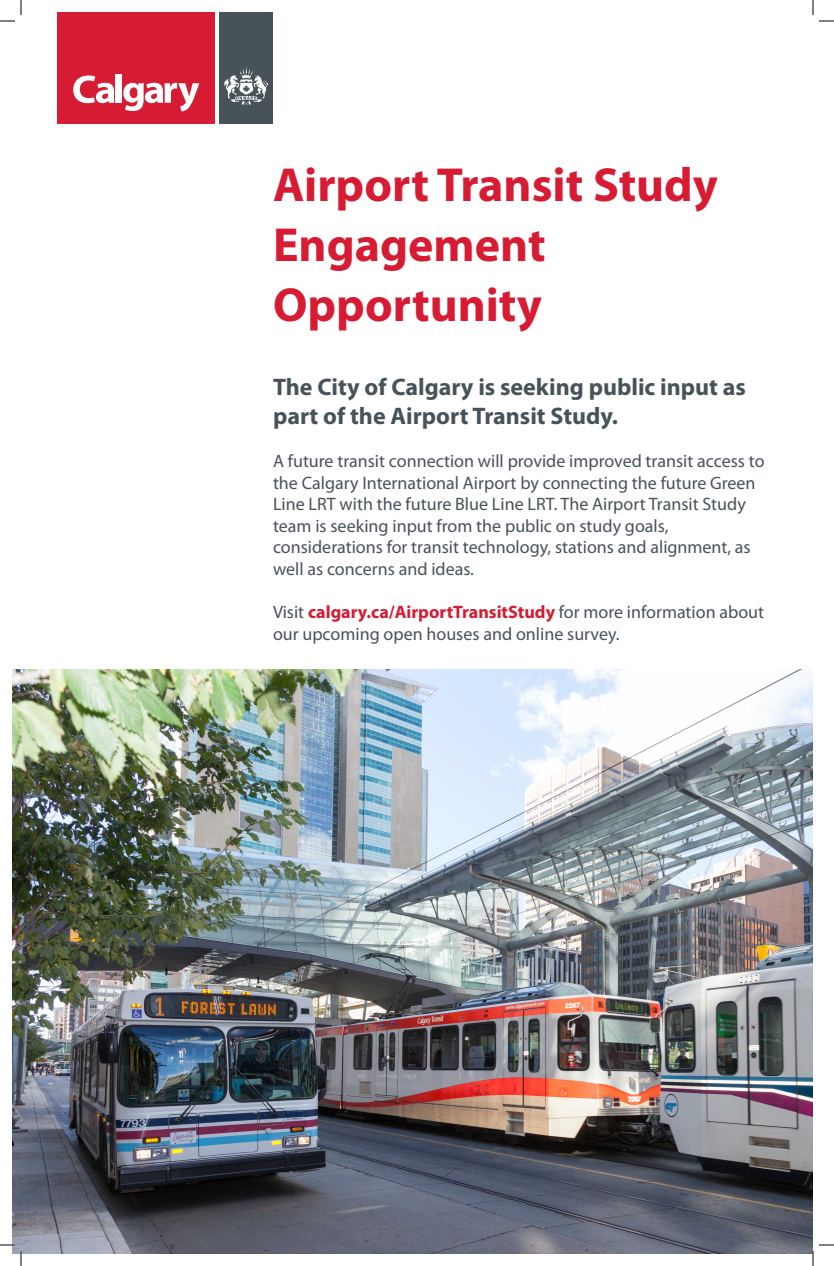
<style>
.page{position:relative;width:834px;height:1266px;background:#fff}
.page>*{position:absolute;margin:0;border:0;box-sizing:border-box;transform-origin:0 0}
.t1{font:700 48px "Myriad Pro";color:#d61b33}
.t2{font:700 24px/28.8px "Myriad Pro";color:#475359}
.t3{font:18px/21.6px "Myriad Pro";color:#475359}
.s1{font-weight:700;color:#d61b33}
</style>
<div class="page">
<img style="left:13px;top:669px;width:800px;height:585px">
<div style="left:57px;top:12px;width:159px;height:84px;background:#d61b33"></div>
<div style="left:219px;top:12px;width:54px;height:84px;background:#475359"></div>
<div style="left:57px;top:21px;width:159px;height:102px;background:#d61b33"></div>
<div style="left:219px;top:21px;width:54px;height:102px;background:#475359"></div>
<svg style="left:73px;top:75px;width:41px;height:28px"></svg>
<div style="left:116px;top:74px;width:6px;height:29px;background:#fff"></div>
<svg style="left:123px;top:82px;width:76px;height:30px"></svg>
<svg style="left:224px;top:67px;width:44px;height:38px"></svg>
<svg style="left:0;top:0;width:22px;height:22px"></svg>
<svg style="left:0;top:1244px;width:22px;height:22px"></svg>
<svg style="left:812px;top:0;width:22px;height:22px"></svg>
<svg style="left:812px;top:1244px;width:22px;height:22px"></svg>
<p class="t1" style="left:273px;top:154px;width:447px">Airport Transit Study</p>
<p class="t1" style="left:273px;top:214px;width:274px">Engagement</p>
<p class="t1" style="left:273px;top:274px;width:270px">Opportunity</p>
<p class="t2" style="left:273px;top:372px;width:475px">The City of Calgary is seeking public input as part of the Airport Transit Study.</p>
<p class="t3" style="left:273px;top:450px;width:493px">A future transit connection will provide improved transit access to the Calgary International Airport by connecting the future Green Line LRT with the future Blue Line LRT. The Airport Transit Study team is seeking input from the public on study goals,</p>
<p class="t3" style="left:273px;top:536px;width:479px">considerations for transit technology, stations and alignment, as well as concerns and ideas.</p>
<p class="t3" style="left:273px;top:601px;width:493px">Visit <span class="s1">calgary.ca/AirportTransitStudy</span> for more information about our upcoming open houses and online survey.</p>
</div>
